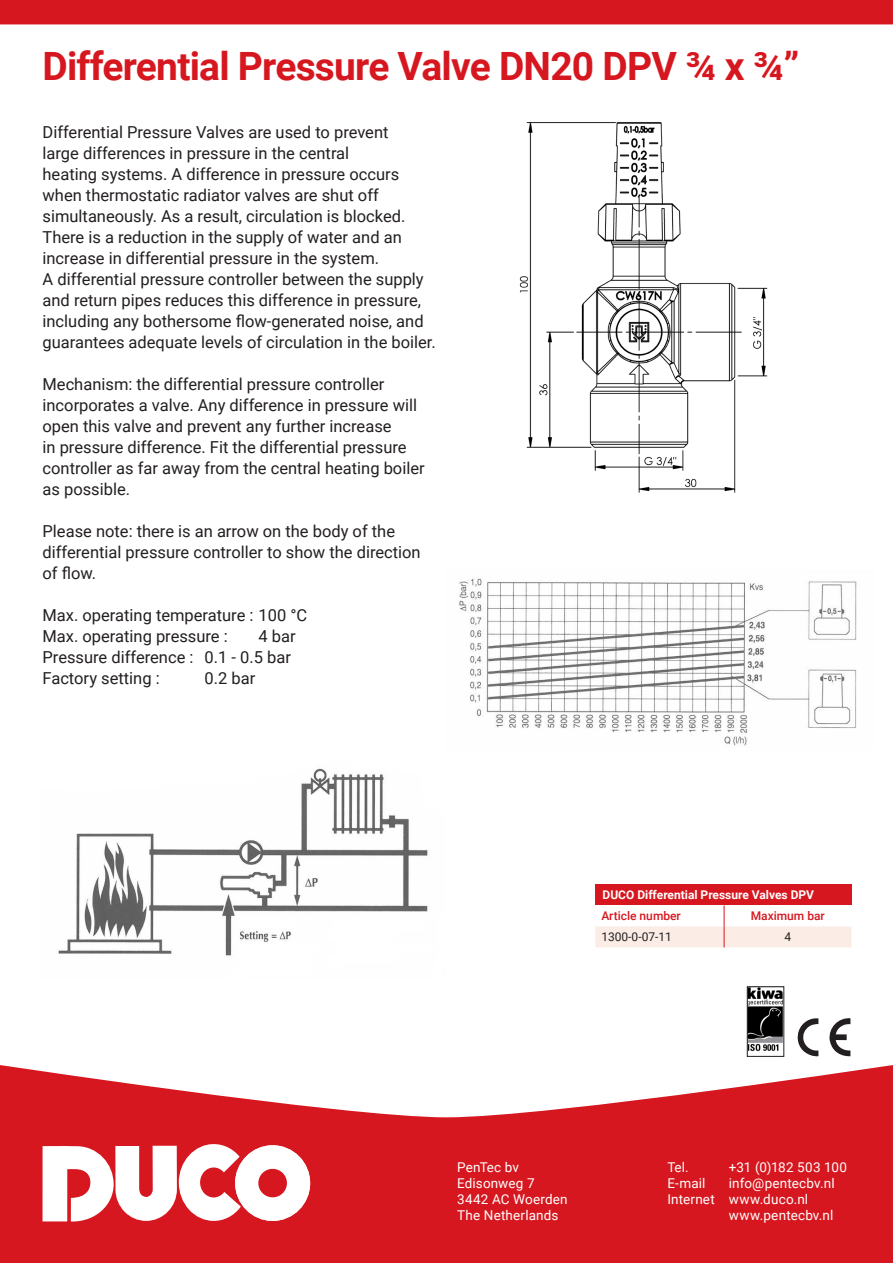
<style>
.page{position:relative;width:893px;height:1263px;background:#d7171f}
.page>*{position:absolute;margin:0;border:0;box-sizing:border-box;transform-origin:0 0}
.t1{font:700 39px "Roboto";letter-spacing:-.02em;color:#d7171f}
.t2{font:16.5px/21px "Roboto";color:#231f20}
.t3{font:13.5px/16.2px "Roboto";letter-spacing:.015em;color:#fff}
.t4{font:700 12px "Roboto";color:#fff}
.t5{font:500 12px "Roboto";color:#d7171f}
.t6{font:12px "Roboto";color:#231f20}
</style>
<div class="page">
<div style="left:0;top:24px;width:893px;height:1093px;background:#fff"></div>
<div style="left:235px;top:1145px;width:75px;height:76px;background:#fff;border-radius:50%"></div>
<div style="left:258px;top:1169px;width:29px;height:28px;background:#d7171f;border-radius:50%"></div>
<svg style="left:60px;top:1144px;width:181px;height:78px"></svg>
<div style="left:43px;top:1146px;width:24px;height:75px;background:#fff"></div>
<img style="left:505px;top:120px;width:277px;height:374px">
<img style="left:445px;top:571px;width:429px;height:179px">
<img style="left:40px;top:747px;width:406px;height:231px">
<div style="left:595px;top:884px;width:256px;height:21px;background:#d7171f"></div>
<svg style="left:595px;top:905px;width:256px;height:42px;background:#fcf5f1"></svg>
<img style="left:749px;top:988px;width:33px;height:66px">
<div style="left:747px;top:986px;width:37px;height:70px;border:1px solid #231f20"></div>
<svg style="left:796px;top:1017px;width:22px;height:40px"></svg>
<svg style="left:828px;top:1017px;width:22px;height:41px"></svg>
<p class="t1" style="left:43px;top:39px;width:758px">Differential Pressure Valve DN20 DPV ¾ x ¾”</p>
<p class="t2" style="left:43px;top:121px;width:395px">Differential Pressure Valves are used to prevent<br>large differences in pressure in the central<br>heating systems. A difference in pressure occurs when thermostatic radiator valves are shut off simultaneously. As a result, circulation is blocked.<br>There is a reduction in the supply of water and an increase in differential pressure in the system.<br>A differential pressure controller between the supply and return pipes reduces this difference in pressure, including any bothersome flow-generated noise, and guarantees adequate levels of circulation in the boiler.</p>
<p class="t2" style="left:43px;top:373px;width:384px">Mechanism: the differential pressure controller incorporates a valve. Any difference in pressure will open this valve and prevent any further increase<br>in pressure difference. Fit the differential pressure controller as far away from the central heating boiler as possible.</p>
<p class="t2" style="left:43px;top:520px;width:380px">Please note: there is an arrow on the body of the differential pressure controller to show the direction of flow.</p>
<p class="t2" style="left:43px;top:604px;width:266px">Max. operating temperature : 100 °C</p>
<p class="t2" style="left:43px;top:625px;width:187px">Max. operating pressure :</p>
<p class="t2" style="left:259px;top:625px;width:39px">4 bar</p>
<p class="t2" style="left:43px;top:646px;width:250px">Pressure difference : 0.1 - 0.5 bar</p>
<p class="t2" style="left:43px;top:667px;width:119px">Factory setting :</p>
<p class="t2" style="left:205px;top:667px;width:52px">0.2 bar</p>
<p class="t4" style="left:603px;top:887px;width:213px">DUCO Differential Pressure Valves DPV</p>
<p class="t5" style="left:601px;top:908px;width:81px">Article number</p>
<p class="t5" style="left:751px;top:908px;width:76px">Maximum bar</p>
<p class="t6" style="left:601px;top:929px;width:72px">1300-0-07-11</p>
<p class="t6" style="left:784px;top:929px;width:8px">4</p>
<p class="t3" style="left:457px;top:1158px;width:112px">PenTec bv<br>Edisonweg 7<br>3442 AC Woerden<br>The Netherlands</p>
<p class="t3" style="left:667px;top:1158px;width:23px">Tel.</p>
<p class="t3" style="left:729px;top:1158px;width:120px">+31 (0)182 503 100</p>
<p class="t3" style="left:667px;top:1174px;width:40px">E-mail</p>
<p class="t3" style="left:729px;top:1174px;width:107px">info@pentecbv.nl</p>
<p class="t3" style="left:667px;top:1191px;width:142px">Internet www.duco.nl</p>
<p class="t3" style="left:729px;top:1207px;width:106px">www.pentecbv.nl</p>
</div>
